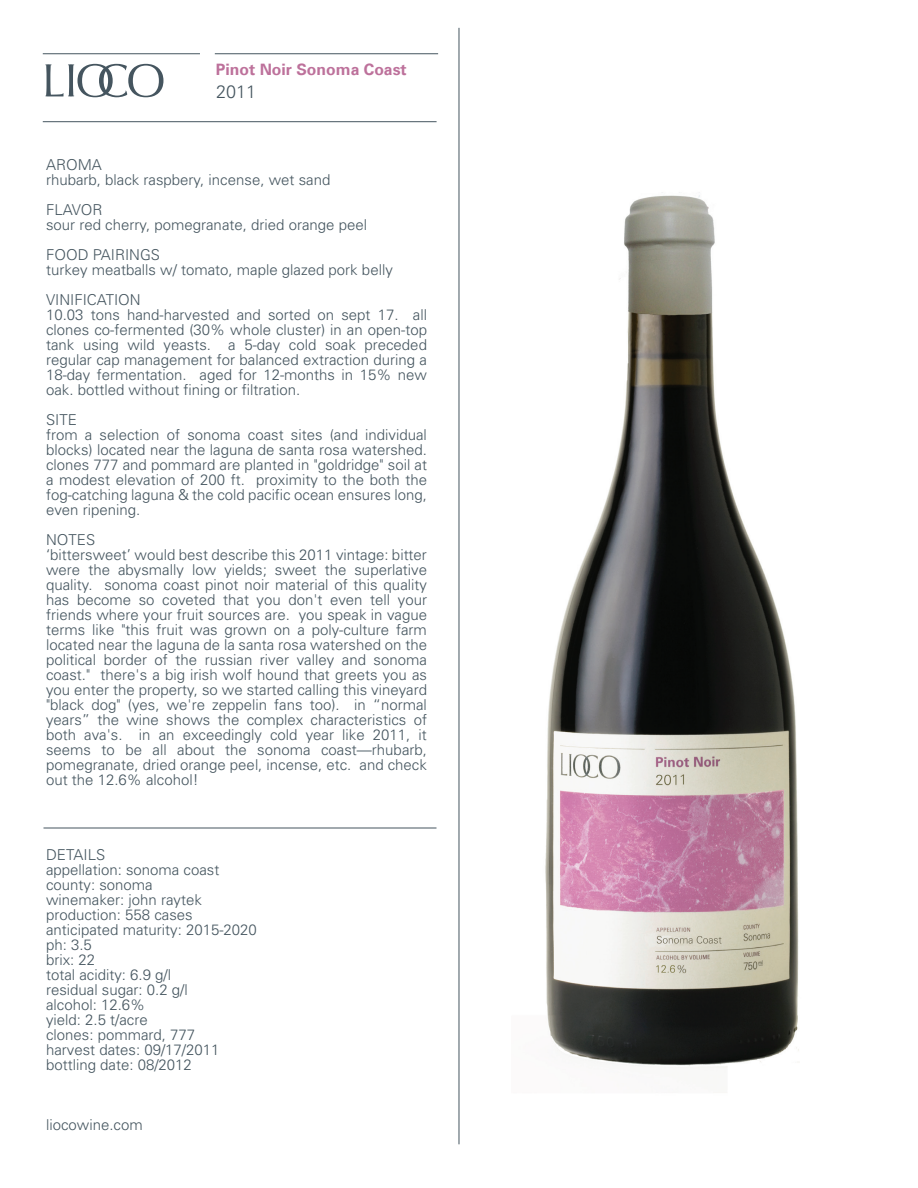
<style>
.page{position:relative;width:918px;height:1188px;background:#fff}
.page>*{position:absolute;margin:0;border:0;box-sizing:border-box;transform-origin:0 0}
.t1{font:300 18px "Univers";color:#45555f}
.t2{font:700 15.75px "Univers LT";color:#bd719b}
.t3{font:300 15px/15px "Univers";color:#45555f}
</style>
<div class="page">
<hr style="left:43px;top:53px;width:157px;height:1px;background:#45555f">
<hr style="left:43px;top:121px;width:394px;height:1px;background:#45555f">
<hr style="left:215px;top:53px;width:223px;height:1px;background:#45555f">
<svg style="left:45px;top:64px;width:118px;height:33px"></svg>
<hr style="left:459px;top:28px;width:1px;height:1116px;background:#45555f">
<hr style="left:44px;top:828px;width:392px;height:1px;background:#45555f">
<img style="left:545px;top:195px;width:254px;height:873px">
<p class="t2" style="left:216px;top:60px;width:192px">Pinot Noir Sonoma Coast</p>
<p class="t1" style="left:216px;top:80px;width:42px">2011</p>
<p class="t3" style="left:46px;top:157px;width:286px">AROMA<br>rhubarb, black raspbery, incense, wet sand</p>
<p class="t3" style="left:46px;top:202px;width:322px">FLAVOR<br>sour red cherry, pomegranate, dried orange peel</p>
<p class="t3" style="left:46px;top:247px;width:348px">FOOD PAIRINGS<br>turkey meatballs w/ tomato, maple glazed pork belly</p>
<p class="t3" style="left:46px;top:292px;width:382px">VINIFICATION<br>10.03 tons hand-harvested and sorted on sept 17. all clones co-fermented (30% whole cluster) in an open-top tank using wild yeasts. a 5-day cold soak preceded regular cap management for balanced extraction during a 18-day fermentation. aged for 12-months in 15% new oak. bottled without fining or filtration.</p>
<p class="t3" style="left:46px;top:412px;width:382px">SITE<br>from a selection of sonoma coast sites (and individual blocks) located near the laguna de santa rosa watershed. clones 777 and pommard are planted in "goldridge" soil at a modest elevation of 200 ft. proximity to the both the fog-catching laguna &amp; the cold pacific ocean ensures long, even ripening.</p>
<p class="t3" style="left:46px;top:532px;width:382px">NOTES<br>‘bittersweet’ would best describe this 2011 vintage: bitter were the abysmally low yields; sweet the superlative quality. sonoma coast pinot noir material of this quality has become so coveted that you don't even tell your friends where your fruit sources are. you speak in vague terms like "this fruit was grown on a poly-culture farm located near the laguna de la santa rosa watershed on the political border of the russian river valley and sonoma coast." there's a big irish wolf hound that greets you as you enter the property, so we started calling this vineyard "black dog" (yes, we're zeppelin fans too). in “normal years” the wine shows the complex characteristics of both ava's. in an exceedingly cold year like 2011, it seems to be all about the sonoma coast—rhubarb, pomegranate, dried orange peel, incense, etc. and check out the 12.6% alcohol!</p>
<p class="t3" style="left:46px;top:847px;width:212px">DETAILS<br>appellation: sonoma coast county: sonoma<br>winemaker: john raytek production: 558 cases anticipated maturity: 2015-2020 ph: 3.5<br>brix: 22<br>total acidity: 6.9 g/l<br>residual sugar: 0.2 g/l<br>alcohol: 12.6%<br>yield: 2.5 t/acre<br>clones: pommard, 777<br>harvest dates: 09/17/2011 bottling date: 08/2012</p>
<p class="t3" style="left:46px;top:1117px;width:98px">liocowine.com</p>
</div>
